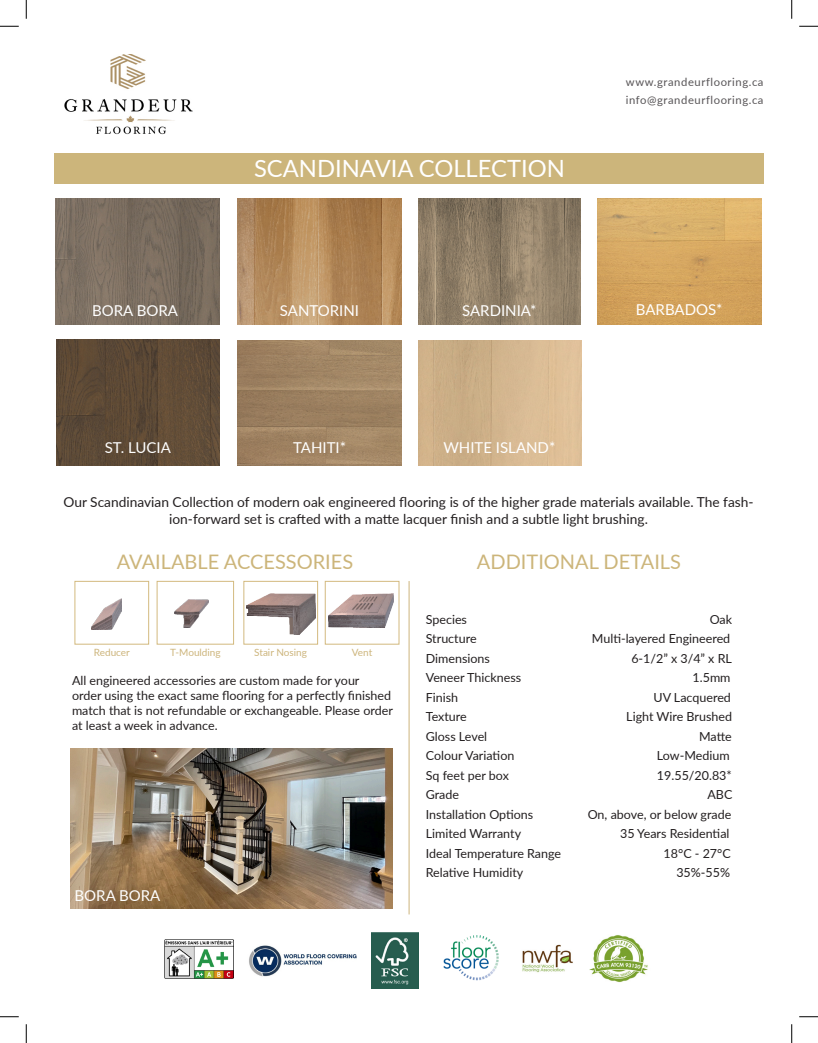
<style>
.page{position:relative;width:818px;height:1043px;background:#fff}
.page>*{position:absolute;margin:0;border:0;box-sizing:border-box;transform-origin:0 0}
.t1{font:23.75px "Lato";color:#fff}
.t2{font:20px "Lato";color:#ccb57a}
.t3{font:15px "Lato";color:#fff}
.t4{font:13.75px/16.5px "Lato";color:#231f20;text-align:center}
.t5{font:12.5px/15px "Lato";color:#231f20}
.t6{font:11.25px "Lato";letter-spacing:.05em;color:#575456}
.t7{font:10px "Lato";color:#cdb57c}
</style>
<div class="page">
<div style="left:54px;top:153px;width:709px;height:31px;background:#ccb57b"></div>
<img style="left:70px;top:748px;width:322px;height:160px">
<img style="left:64px;top:54px;width:129px;height:81px">
<hr style="left:408px;top:581px;width:1px;height:333px;background:#cdb57c">
<img style="left:92px;top:598px;width:29px;height:31px">
<div style="left:75px;top:581px;width:74px;height:63px;border:1px solid #d3ba7f"></div>
<img style="left:246px;top:593px;width:69px;height:41px">
<div style="left:243px;top:581px;width:75px;height:63px;border:1px solid #d3ba7f"></div>
<img style="left:174px;top:599px;width:34px;height:29px">
<div style="left:157px;top:581px;width:77px;height:63px;border:1px solid #d3ba7f"></div>
<img style="left:164px;top:939px;width:69px;height:39px">
<img style="left:249px;top:945px;width:107px;height:32px">
<img style="left:443px;top:935px;width:56px;height:46px">
<img style="left:522px;top:944px;width:51px;height:29px">
<img style="left:589px;top:935px;width:59px;height:47px">
<img style="left:371px;top:932px;width:47px;height:56px">
<img style="left:55px;top:199px;width:165px;height:125px">
<img style="left:328px;top:593px;width:66px;height:35px">
<div style="left:325px;top:581px;width:74px;height:63px;border:1px solid #d3ba7f"></div>
<img style="left:238px;top:199px;width:163px;height:125px">
<img style="left:418px;top:199px;width:162px;height:125px">
<img style="left:56px;top:339px;width:164px;height:126px">
<img style="left:238px;top:341px;width:163px;height:124px">
<img style="left:418px;top:341px;width:163px;height:124px">
<img style="left:597px;top:198px;width:164px;height:126px">
<svg style="left:0;top:25px;width:19px;height:2px"></svg>
<svg style="left:799px;top:25px;width:19px;height:2px"></svg>
<svg style="left:0;top:1016px;width:19px;height:1px"></svg>
<svg style="left:799px;top:1016px;width:19px;height:1px"></svg>
<svg style="left:25px;top:0;width:2px;height:19px"></svg>
<svg style="left:25px;top:1024px;width:2px;height:18px"></svg>
<svg style="left:791px;top:0;width:1px;height:19px"></svg>
<svg style="left:791px;top:1024px;width:1px;height:18px"></svg>
<p class="t3" style="left:92px;top:299px;width:87px">BORA BORA</p>
<p class="t1" style="left:254px;top:151px;width:312px">SCANDINAVIA COLLECTION</p>
<p class="t3" style="left:280px;top:299px;width:81px">SANTORINI</p>
<p class="t3" style="left:462px;top:299px;width:76px">SARDINIA*</p>
<p class="t3" style="left:105px;top:437px;width:68px">ST. LUCIA</p>
<p class="t3" style="left:293px;top:437px;width:55px">TAHITI*</p>
<p class="t3" style="left:443px;top:437px;width:113px">WHITE ISLAND*</p>
<p class="t6" style="left:626px;top:74px;width:139px">www.grandeurflooring.ca</p>
<p class="t6" style="left:626px;top:91px;width:139px">info@grandeurflooring.ca</p>
<p class="t3" style="left:636px;top:299px;width:88px">BARBADOS*</p>
<p class="t4" style="left:63px;top:493px;width:691px">Our Scandinavian Collection of modern oak engineered flooring is of the higher grade materials available. The fash&shy;ion-forward set is crafted with a matte lacquer finish and a subtle light brushing.</p>
<p class="t2" style="left:117px;top:547px;width:238px">AVAILABLE ACCESSORIES</p>
<p class="t2" style="left:477px;top:547px;width:205px">ADDITIONAL DETAILS</p>
<p class="t7" style="left:94px;top:645px;width:38px">Reducer</p>
<p class="t7" style="left:170px;top:645px;width:52px">T-Moulding</p>
<p class="t7" style="left:254px;top:645px;width:54px">Stair Nosing</p>
<p class="t7" style="left:352px;top:645px;width:22px">Vent</p>
<p class="t5" style="left:72px;top:672px;width:322px">All engineered accessories are custom made for your<br>order using the exact same flooring for a perfectly finished match that is not refundable or exchangeable. Please order at least a week in advance.</p>
<p class="t3" style="left:75px;top:885px;width:87px">BORA BORA</p>
<p class="t5" style="left:426px;top:611px;width:43px">Species</p>
<p class="t5" style="left:709px;top:611px;width:24px">Oak</p>
<p class="t5" style="left:426px;top:630px;width:52px">Structure</p>
<p class="t5" style="left:592px;top:630px;width:140px">Multi-layered Engineered</p>
<p class="t5" style="left:426px;top:650px;width:66px">Dimensions</p>
<p class="t5" style="left:631px;top:650px;width:102px">6-1/2” x 3/4” x RL</p>
<p class="t5" style="left:426px;top:669px;width:97px">Veneer Thickness</p>
<p class="t5" style="left:692px;top:669px;width:39px">1.5mm</p>
<p class="t5" style="left:426px;top:689px;width:34px">Finish</p>
<p class="t5" style="left:653px;top:689px;width:79px">UV Lacquered</p>
<p class="t5" style="left:426px;top:708px;width:42px">Texture</p>
<p class="t5" style="left:626px;top:708px;width:107px">Light Wire Brushed</p>
<p class="t5" style="left:426px;top:728px;width:63px">Gloss Level</p>
<p class="t5" style="left:699px;top:728px;width:34px">Matte</p>
<p class="t5" style="left:426px;top:747px;width:90px">Colour Variation</p>
<p class="t5" style="left:657px;top:747px;width:74px">Low-Medium</p>
<p class="t5" style="left:426px;top:767px;width:85px">Sq feet per box</p>
<p class="t5" style="left:657px;top:767px;width:76px">19.55/20.83*</p>
<p class="t5" style="left:426px;top:786px;width:35px">Grade</p>
<p class="t5" style="left:707px;top:786px;width:26px">ABC</p>
<p class="t5" style="left:426px;top:806px;width:109px">Installation Options</p>
<p class="t5" style="left:587px;top:806px;width:145px">On, above, or below grade</p>
<p class="t5" style="left:426px;top:825px;width:97px">Limited Warranty</p>
<p class="t5" style="left:620px;top:825px;width:111px">35 Years Residential</p>
<p class="t5" style="left:426px;top:845px;width:137px">Ideal Temperature Range</p>
<p class="t5" style="left:663px;top:845px;width:69px">18°C - 27°C</p>
<p class="t5" style="left:426px;top:864px;width:99px">Relative Humidity</p>
<p class="t5" style="left:676px;top:864px;width:55px">35%-55%</p>
</div>
